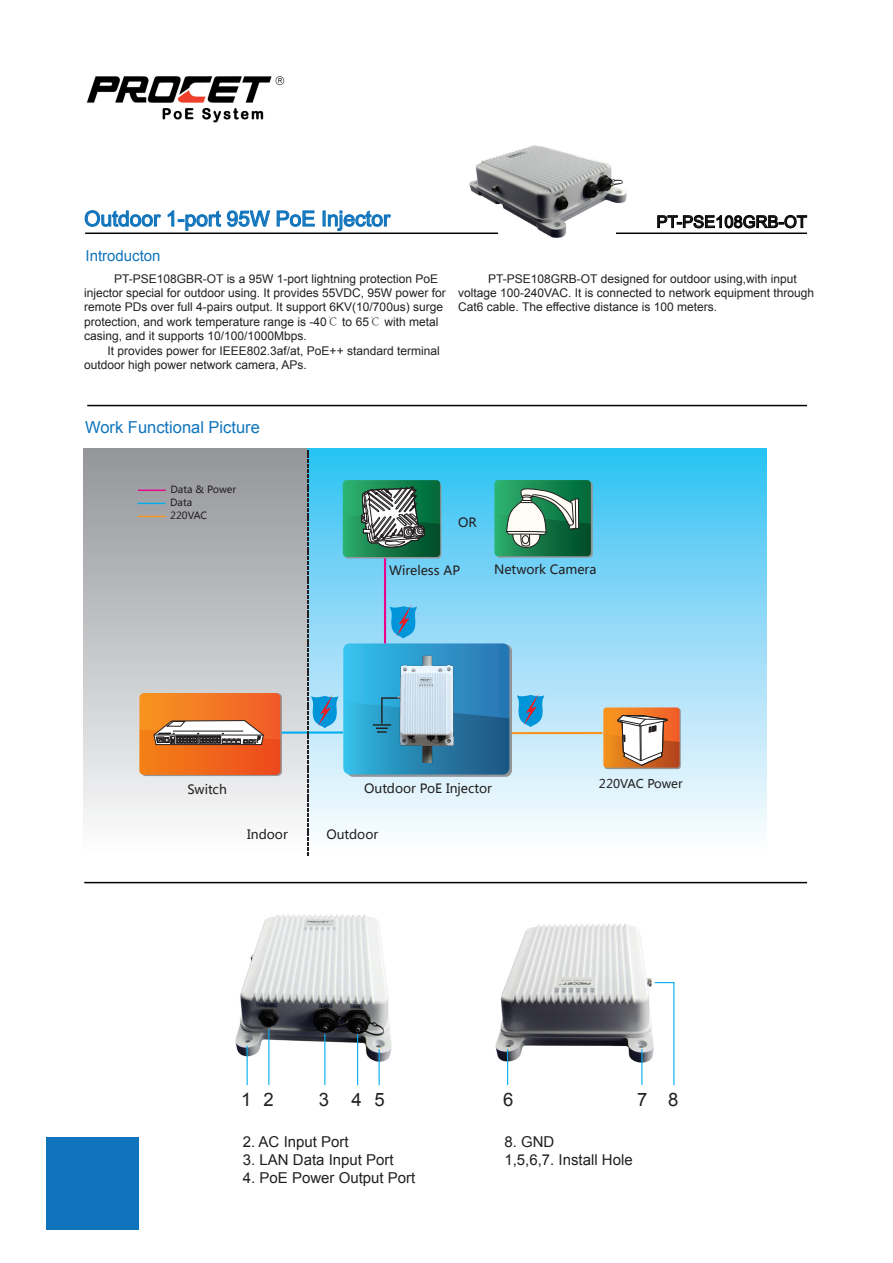
<style>
.page{position:relative;width:893px;height:1263px;background:#fff}
.page>*{position:absolute;margin:0;border:0;box-sizing:border-box;transform-origin:0 0}
.t1{font:21px "Arial";color:#1074bc}
.t2{font:18.45px "Arial";color:#231f20}
.t3{font:16.5px "Arial";color:#1074bc}
.t4{font:16.5px "Arial";color:#231f20}
.t5{font:15px/18px "Arial";color:#231f20}
.t6{font:15px "Arial";color:#1074bc}
.t7{font:12.75px "Microsoft Ya Hei";color:#231f20}
.t8{font:12px/14.4px "Arial";color:#231f20}
.t9{font:12px "Microsoft Ya Hei";color:#231f20}
.t10{font:9.9px/13.2px "Microsoft Ya Hei";color:#231f20}
.s1{font-family:"Adobe Song Std";font-weight:300}
</style>
<div class="page">
<img style="left:465px;top:145px;width:166px;height:93px">
<div style="left:83px;top:448px;width:225px;height:407px;background:linear-gradient(to bottom,#929498,#fcfdfd)"></div>
<div style="left:308px;top:448px;width:458px;height:407px;background:linear-gradient(to bottom,#32c0f2,#fffdfe)"></div>
<hr style="left:282px;top:731px;width:61px;height:3px;background:#00aeef">
<svg style="left:139px;top:693px;width:143px;height:83px;background:#dd793c"></svg>
<svg style="left:138px;top:490px;width:28px;height:1px"></svg>
<svg style="left:138px;top:503px;width:27px;height:1px"></svg>
<svg style="left:138px;top:516px;width:28px;height:1px"></svg>
<svg style="left:604px;top:708px;width:77px;height:61px"></svg>
<svg style="left:603px;top:678px;width:76px;height:90px"></svg>
<hr style="left:512px;top:732px;width:90px;height:2px;background:#f7931d">
<svg style="left:307px;top:450px;width:284px;height:405px;background:#80c3d7"></svg>
<img style="left:236px;top:914px;width:155px;height:147px">
<img style="left:495px;top:923px;width:159px;height:139px">
<hr style="left:85px;top:233px;width:413px;height:1px;background:#030303">
<hr style="left:87px;top:405px;width:720px;height:1px;background:#030303">
<hr style="left:268px;top:1029px;width:1px;height:56px;background:#00aeef">
<hr style="left:507px;top:1049px;width:1px;height:36px;background:#00aeef">
<hr style="left:324px;top:1034px;width:1px;height:51px;background:#00aeef">
<hr style="left:84px;top:882px;width:723px;height:1px;background:#030303">
<div style="left:46px;top:1137px;width:92px;height:92px;background:#1074bc"></div>
<svg style="left:657px;top:214px;width:151px;height:15px"></svg>
<hr style="left:641px;top:1049px;width:1px;height:36px;background:#00aeef">
<svg style="left:654px;top:982px;width:21px;height:104px"></svg>
<hr style="left:357px;top:1034px;width:1px;height:51px;background:#00aeef">
<hr style="left:379px;top:1049px;width:1px;height:36px;background:#00aeef">
<hr style="left:247px;top:1046px;width:1px;height:39px;background:#00aeef">
<hr style="left:616px;top:233px;width:191px;height:1px;background:#030303">
<svg style="left:84px;top:210px;width:231px;height:21px"></svg>
<svg style="left:327px;top:210px;width:64px;height:21px"></svg>
<img style="left:86px;top:76px;width:199px;height:47px">
<h1 class="t1" style="left:84px;top:205px;width:307px">Outdoor 1-port 95W PoE Injector</h1>
<p class="t6" style="left:86px;top:245px;width:77px">Introducton</p>
<p class="t8" style="left:84px;top:271px;width:363px;text-indent:30px">PT-PSE108GBR-OT is a 95W 1-port lightning protection PoE injector special for outdoor using. It provides 55VDC, 95W power for remote PDs over full 4-pairs output. It support 6KV(10/700us) surge protection, and work temperature range is -40<span class="s1">℃</span> to 65<span class="s1">℃</span> with metal casing, and it supports 10/100/1000Mbps.</p>
<p class="t8" style="left:84px;top:343px;width:357px;text-indent:23px">It provides power for IEEE802.3af/at, PoE++ standard terminal outdoor high power network camera, APs.</p>
<h3 class="t4" style="left:657px;top:211px;width:152px">PT-PSE108GRB-OT</h3>
<p class="t8" style="left:458px;top:271px;width:357px;text-indent:30px">PT-PSE108GRB-OT designed for outdoor using,with input voltage 100-240VAC. It is connected to network equipment through<br>Cat6 cable. The effective distance is 100 meters.</p>
<h3 class="t3" style="left:85px;top:416px;width:176px">Work Functional Picture</h3>
<p class="t10" style="left:170px;top:482px;width:68px">Data &amp; Power<br>Data<br>220VAC</p>
<p class="t7" style="left:458px;top:514px;width:20px">OR</p>
<p class="t7" style="left:389px;top:562px;width:73px">Wireless AP</p>
<p class="t7" style="left:494px;top:561px;width:104px">Network Camera</p>
<p class="t7" style="left:187px;top:781px;width:41px">Switch</p>
<p class="t7" style="left:364px;top:780px;width:129px">Outdoor PoE Injector</p>
<p class="t9" style="left:599px;top:776px;width:85px">220VAC Power</p>
<p class="t7" style="left:247px;top:826px;width:42px">Indoor</p>
<p class="t7" style="left:326px;top:826px;width:53px">Outdoor</p>
<h2 class="t2" style="left:374px;top:1088px;width:12px">5</h2>
<h2 class="t2" style="left:503px;top:1088px;width:12px">6</h2>
<h2 class="t2" style="left:637px;top:1088px;width:43px">7 8</h2>
<h2 class="t2" style="left:241px;top:1088px;width:34px">1 2</h2>
<h2 class="t2" style="left:319px;top:1088px;width:44px">3 4</h2>
<p class="t5" style="left:243px;top:1133px;width:107px">2. AC Input Port</p>
<p class="t5" style="left:243px;top:1151px;width:152px">3. LAN Data Input Port</p>
<p class="t5" style="left:243px;top:1169px;width:174px">4. PoE Power Output Port</p>
<p class="t5" style="left:504px;top:1133px;width:130px">8. GND<br>1,5,6,7. Install Hole</p>
</div>
